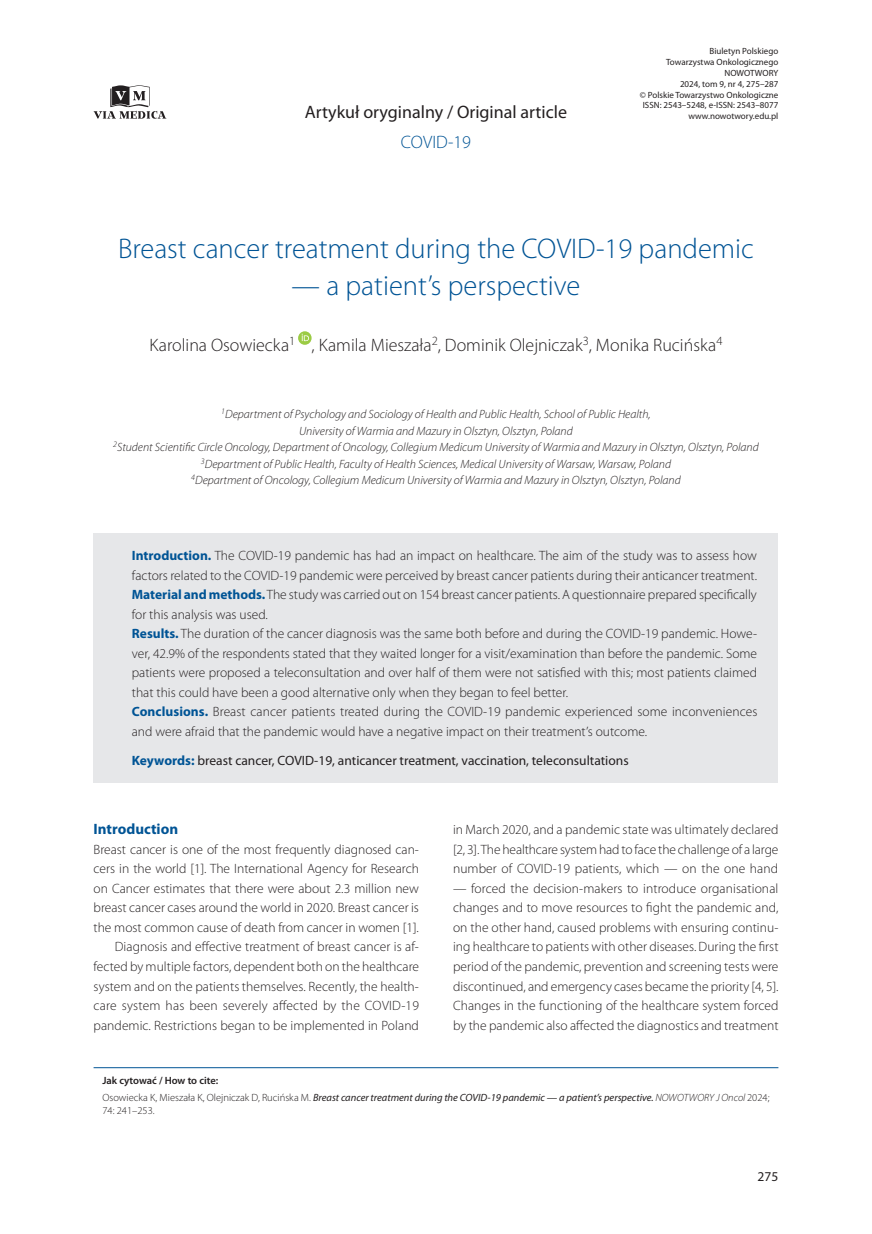
<style>
.page{position:relative;width:872px;height:1234px;background:#fff}
.page>*{position:absolute;margin:0;border:0;box-sizing:border-box;transform-origin:0 0}
._02_Tytul{font:300 28.5px "Myriad Pro";color:#005495}
._03_Autor{font:300 18px "Myriad Pro";color:#231f20}
._01_Rodzaj_artykulu{font:18px "Myriad Pro";color:#231f20}
._01_Rodzaj_artykulu-2{font:300 18px "Myriad Pro";color:#005495}
._12_Srodtytul_1{font:700 15px "Myriad Pro";color:#005495}
._06_Streszczenie_tek{font:300 13.5px/19.5px "Myriad Pro";color:#231f20}
._08_Tekst{font:300 13.5px/19.5px "Myriad Pro";letter-spacing:.005em;color:#231f20;text-align:justify}
._08_Tekst_bez_wcieci{font:300 13.5px/19.5px "Myriad Pro";color:#231f20;text-align:justify}
._06_Streszczenie_slo{font:13.5px "Myriad Pro";color:#231f20}
._03_Afiliacje{font:italic 300 12px/16.5px "Myriad Pro";color:#231f20;text-align:center}
.t1{font:italic 10.5px/12.6px "Myriad Pro";color:#231f20}
.t2{font:600 10.5px "Myriad Pro";color:#231f20}
._01_Naglowek{font:9px/10.8px "Myriad Pro";color:#231f20;text-align:right}
.s1{font-weight:700;color:#005495}
.s2{font-weight:300;font-style:normal}
.s3{font-weight:300}
</style>
<div class="page">
<svg style="left:94px;top:85px;width:72px;height:34px"></svg>
<svg style="left:298px;top:331px;width:13px;height:14px"></svg>
<svg style="left:302px;top:333px;width:7px;height:8px"></svg>
<div style="left:94px;top:533px;width:684px;height:249px;background:#e6e7e9"></div>
<hr style="left:94px;top:1067px;width:684px;height:1px;background:#005495">
<p class="_01_Rodzaj_artykulu" style="left:305px;top:101px;width:264px">Artykuł oryginalny / Original article</p>
<p class="_01_Rodzaj_artykulu-2" style="left:401px;top:131px;width:72px">COVID-19</p>
<p class="_01_Naglowek" style="left:666px;top:46px;width:114px">Biuletyn Polskiego<br>Towarzystwa Onkologicznego<br>NOWOTWORY</p>
<p class="_01_Naglowek" style="left:680px;top:78px;width:100px">2024, tom 9, nr 4, 275–287</p>
<p class="_01_Naglowek" style="left:640px;top:89px;width:140px">© Polskie Towarzystwo Onkologiczne</p>
<p class="_01_Naglowek" style="left:643px;top:100px;width:137px">ISSN: 2543–5248, e-ISSN: 2543–8077</p>
<p class="_01_Naglowek" style="left:688px;top:110px;width:91px">www.nowotwory.edu.pl</p>
<p class="_02_Tytul" style="left:118px;top:231px;width:637px">Breast cancer treatment during the COVID-19 pandemic</p>
<p class="_02_Tytul" style="left:292px;top:268px;width:290px">— a patient’s perspective</p>
<p class="_03_Autor" style="left:149px;top:334px;width:574px">Karolina Osowiecka<sup>1</sup> , Kamila Mieszała<sup>2</sup>, Dominik Olejniczak<sup>3</sup>, Monika Rucińska<sup>4</sup></p>
<p class="_03_Afiliacje" style="left:113px;top:406px;width:647px"><sup>1</sup>Department of Psychology and Sociology of Health and Public Health, School of Public Health,<br>University of Warmia and Mazury in Olsztyn, Olsztyn, Poland<br><sup>2</sup>Student Scientific Circle Oncology, Department of Oncology, Collegium Medicum University of Warmia and Mazury in Olsztyn, Olsztyn, Poland <sup>3</sup>Department of Public Health, Faculty of Health Sciences, Medical University of Warsaw, Warsaw, Poland<br><sup>4</sup>Department of Oncology, Collegium Medicum University of Warmia and Mazury in Olsztyn, Olsztyn, Poland</p>
<p class="_06_Streszczenie_tek" style="left:132px;top:545px;width:627px"><span class="s1">Introduction.</span> The COVID-19 pandemic has had an impact on healthcare. The aim of the study was to assess how factors related to the COVID-19 pandemic were perceived by breast cancer patients during their anticancer treatment.</p>
<p class="_06_Streszczenie_tek" style="left:132px;top:584px;width:626px"><span class="s1">Material and methods.</span> The study was carried out on 154 breast cancer patients. A questionnaire prepared specifically for this analysis was used.</p>
<p class="_06_Streszczenie_tek" style="left:132px;top:623px;width:627px;text-align:justify"><span class="s1">Results.</span> The duration of the cancer diagnosis was the same both before and during the COVID-19 pandemic. Howe&shy;ver, 42.9% of the respondents stated that they waited longer for a visit/examination than before the pandemic. Some patients were proposed a teleconsultation and over half of them were not satisfied with this; most patients claimed that this could have been a good alternative only when they began to feel better.</p>
<p class="_06_Streszczenie_tek" style="left:132px;top:701px;width:627px"><span class="s1">Conclusions.</span> Breast cancer patients treated during the COVID-19 pandemic experienced some inconveniences and were afraid that the pandemic would have a negative impact on their treatment’s outcome.</p>
<p class="_06_Streszczenie_slo" style="left:132px;top:752px;width:498px"><span class="s1">Keywords:</span> breast cancer, COVID-19, anticancer treatment, vaccination, teleconsultations</p>
<p class="_12_Srodtytul_1" style="left:94px;top:819px;width:86px">Introduction</p>
<p class="_08_Tekst_bez_wcieci" style="left:94px;top:839px;width:327px">Breast cancer is one of the most frequently diagnosed can&shy;cers in the world [1]. The International Agency for Research on Cancer estimates that there were about 2.3 million new breast cancer cases around the world in 2020. Breast cancer is the most common cause of death from cancer in women [1].</p>
<p class="_08_Tekst" style="left:94px;top:936px;width:327px;text-indent:21px">Diagnosis and effective treatment of breast cancer is af&shy;fected by multiple factors, dependent both on the healthcare system and on the patients themselves. Recently, the health&shy;care system has been severely affected by the COVID-19 pandemic. Restrictions began to be implemented in Poland</p>
<p class="_08_Tekst" style="left:453px;top:819px;width:327px">in March 2020, and a pandemic state was ultimately declared [2, 3]. The healthcare system had to face the challenge of a large number of COVID-19 patients, which — on the one hand</p>
<p class="_08_Tekst" style="left:453px;top:878px;width:327px">— forced the decision-makers to introduce organisational changes and to move resources to fight the pandemic and, on the other hand, caused problems with ensuring continu&shy;ing healthcare to patients with other diseases. During the first period of the pandemic, prevention and screening tests were discontinued, and emergency cases became the priority [4, 5].<br>Changes in the functioning of the healthcare system forced by the pandemic also affected the diagnostics and treatment</p>
<p class="t2" style="left:102px;top:1073px;width:117px">Jak cytować / How to cite:</p>
<p class="t1" style="left:102px;top:1090px;width:668px"><span class="s2">Osowiecka K, Mieszała K, Olejniczak D, Rucińska M.</span> Breast cancer treatment during the COVID-19 pandemic — a patient’s perspective. <span class="s3">NOWOTWORY J Oncol</span> <span class="s2">2024;<br>74: 241–253.</span></p>
<p class="_06_Streszczenie_slo" style="left:757px;top:1168px;width:22px">275</p>
</div>
